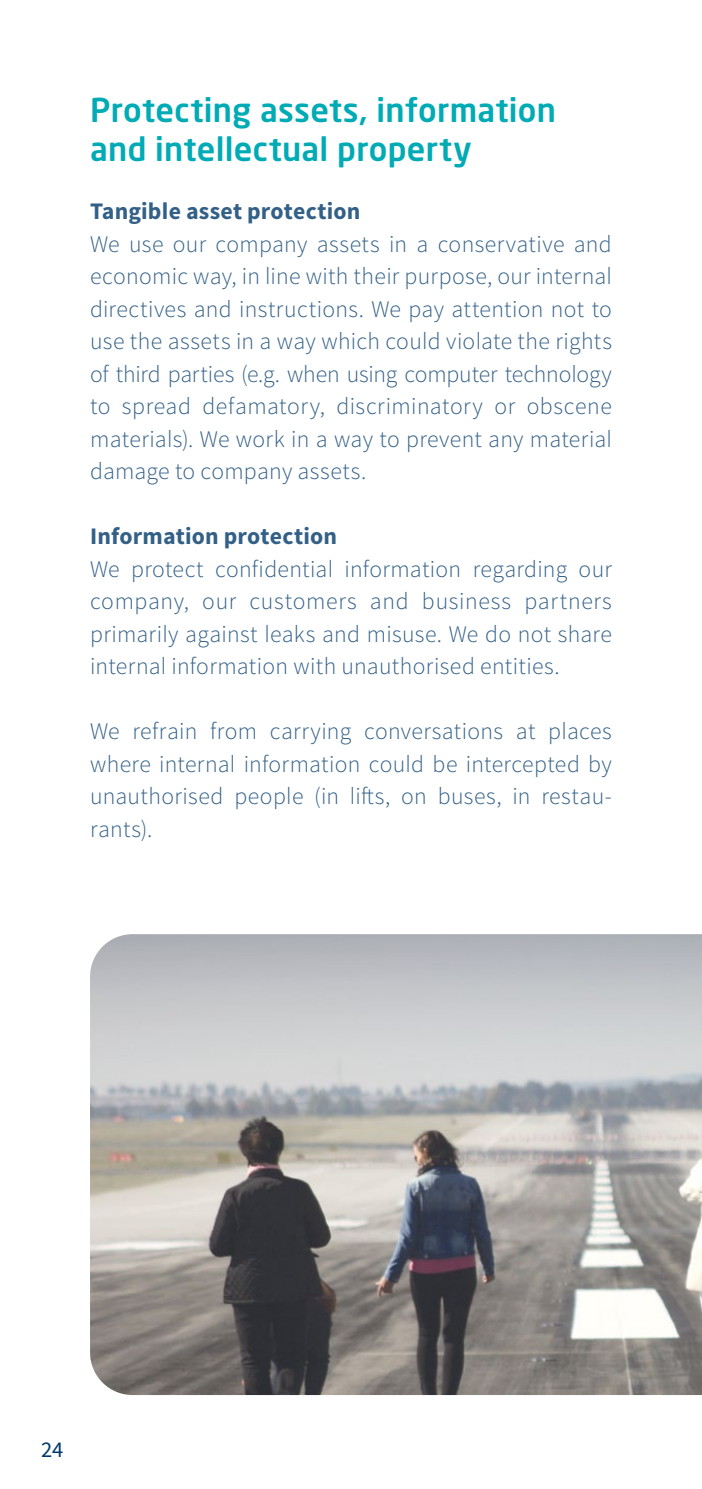
<style>
.page{position:relative;width:702px;height:1489px;background:#fff}
.page>*{position:absolute;margin:0;border:0;box-sizing:border-box;transform-origin:0 0}
.t1{font:500 32.5px/39px "Neo Sans Pro LP";letter-spacing:.01em;color:#00abb5}
.t2{font:300 23.75px/32.5px "Source Sans Pro";letter-spacing:.01em;color:#336087;text-align:justify}
.t3{font:700 23.75px "Source Sans Pro";letter-spacing:.01em;color:#336087}
.t4{font:22.5px "Source Sans Pro";color:#003869}
</style>
<div class="page">
<img style="left:90px;top:934px;width:612px;height:460px">
<h1 class="t1" style="left:90px;top:89px;width:467px">Protecting assets, information and intellectual property</h1>
<p class="t3" style="left:90px;top:196px;width:272px">Tangible asset protection</p>
<p class="t2" style="left:90px;top:228px;width:523px">We use our company assets in a conservative and economic way, in line with their purpose, our internal directives and instructions. We pay attention not to use the assets in a way which could violate the rights of third parties (e.g. when using computer technology to spread defamatory, discriminatory or obscene materials). We work in a way to prevent any material damage to company assets.</p>
<p class="t3" style="left:90px;top:521px;width:248px">Information protection</p>
<p class="t2" style="left:90px;top:553px;width:523px">We protect confidential information regarding our company, our customers and business partners primarily against leaks and misuse. We do not share internal information with unauthorised entities.</p>
<p class="t2" style="left:90px;top:715px;width:523px">We refrain from carrying conversations at places where internal information could be intercepted by unauthorised people (in lifts, on buses, in restau&shy;rants).</p>
<p class="t4" style="left:41px;top:1434px;width:24px">24</p>
</div>
